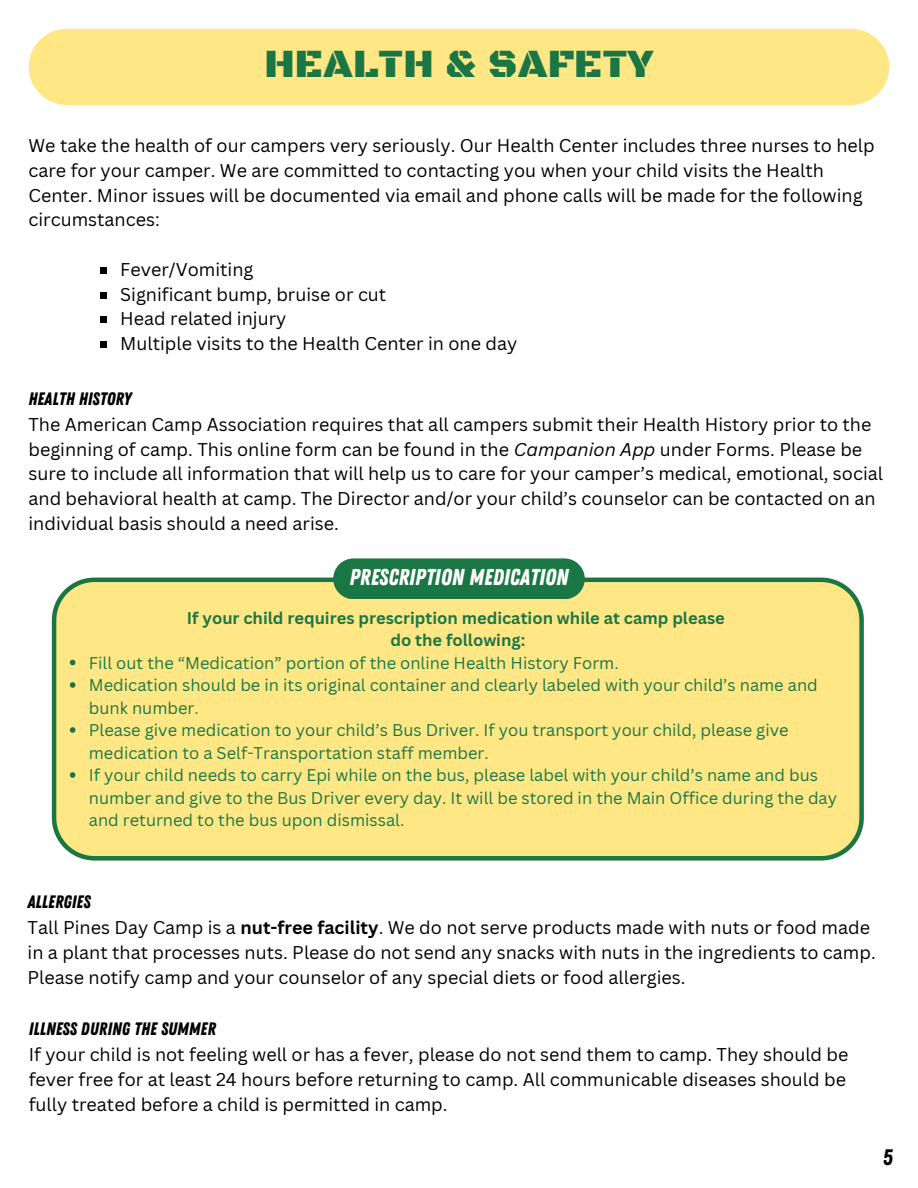
<style>
.page{position:relative;width:918px;height:1188px;background:#fff}
.page>*{position:absolute;margin:0;border:0;box-sizing:border-box;transform-origin:0 0}
.t1{font:40.95px "Black Ops One";color:#1b7645}
.t2{font:22.95px "Zing Rust Base";color:#fff}
.t3{font:22.5px "Zing Rust Base";color:#000}
.t4{font:18px/24.8px "Canva Sans";color:#000}
.t5{font:18px "Zing Rust Base";color:#000}
.t6{font:16.5px/22.5px "Canva Sans";color:#1b7645}
.t7{font:700 16.5px/22.5px "Canva Sans";color:#1b7645;text-align:center}
.s1{font-style:italic}
.s2{font-weight:700}
</style>
<div class="page">
<div style="left:29px;top:29px;width:860px;height:76px;background:#ffe785;border-radius:38px"></div>
<div style="left:100px;top:267px;width:7px;height:7px;background:#000"></div>
<div style="left:100px;top:292px;width:7px;height:6px;background:#000"></div>
<div style="left:100px;top:316px;width:7px;height:7px;background:#000"></div>
<div style="left:100px;top:341px;width:7px;height:7px;background:#000"></div>
<div style="left:52px;top:578px;width:812px;height:283px;background:#ffe785"></div>
<svg style="left:70px;top:660px;width:5px;height:5px"></svg>
<svg style="left:70px;top:682px;width:5px;height:6px"></svg>
<svg style="left:70px;top:727px;width:5px;height:6px"></svg>
<svg style="left:70px;top:772px;width:5px;height:6px"></svg>
<div style="left:333px;top:558px;width:252px;height:41px;background:#1b7645;border-radius:20px"></div>
<h1 class="t1" style="left:264px;top:40px;width:391px">HEALTH &amp; SAFETY</h1>
<p class="t4" style="left:28px;top:133px;width:848px">We take the health of our campers very seriously. Our Health Center includes three nurses to help care for your camper. We are committed to contacting you when your child visits the Health Center. Minor issues will be documented via email and phone calls will be made for the following circumstances:</p>
<p class="t4" style="left:120px;top:257px;width:135px">Fever/Vomiting</p>
<p class="t4" style="left:120px;top:281px;width:268px">Significant bump, bruise or cut</p>
<p class="t4" style="left:120px;top:306px;width:168px">Head related injury</p>
<p class="t4" style="left:120px;top:331px;width:399px">Multiple visits to the Health Center in one day</p>
<p class="t5" style="left:28px;top:388px;width:105px">HEALTH HISTORY</p>
<p class="t4" style="left:28px;top:411px;width:856px">The American Camp Association requires that all campers submit their Health History prior to the beginning of camp. This online form can be found in the <span class="s1">Campanion App</span> under Forms. Please be sure to include all information that will help us to care for your camper’s medical, emotional, social and behavioral health at camp. The Director and/or your child’s counselor can be contacted on an individual basis should a need arise.</p>
<p class="t2" style="left:349px;top:564px;width:221px">PRESCRIPTION MEDICATION</p>
<h2 class="t7" style="left:187px;top:606px;width:540px">If your child requires prescription medication while at camp please do the following:</h2>
<h3 class="t6" style="left:89px;top:651px;width:531px">Fill out the “Medication” portion of the online Health History Form.</h3>
<p class="t6" style="left:89px;top:674px;width:730px">Medication should be in its original container and clearly labeled with your child’s name and bunk number.</p>
<p class="t6" style="left:89px;top:719px;width:701px">Please give medication to your child’s Bus Driver. If you transport your child, please give medication to a Self-Transportation staff member.</p>
<p class="t6" style="left:89px;top:764px;width:750px">If your child needs to carry Epi while on the bus, please label with your child’s name and bus number and give to the Bus Driver every day. It will be stored in the Main Office during the day and returned to the bus upon dismissal.</p>
<p class="t5" style="left:28px;top:892px;width:64px">ALLERGIES</p>
<p class="t4" style="left:28px;top:915px;width:850px">Tall Pines Day Camp is a <span class="s2">nut-free facility</span>. We do not serve products made with nuts or food made in a plant that processes nuts. Please do not send any snacks with nuts in the ingredients to camp.<br>Please notify camp and your counselor of any special diets or food allergies.</p>
<p class="t5" style="left:29px;top:1019px;width:189px">ILLNESS DURING THE SUMMER</p>
<p class="t4" style="left:29px;top:1042px;width:821px">If your child is not feeling well or has a fever, please do not send them to camp. They should be fever free for at least 24 hours before returning to camp. All communicable diseases should be fully treated before a child is permitted in camp.</p>
<p class="t3" style="left:883px;top:1144px;width:11px">5</p>
</div>
